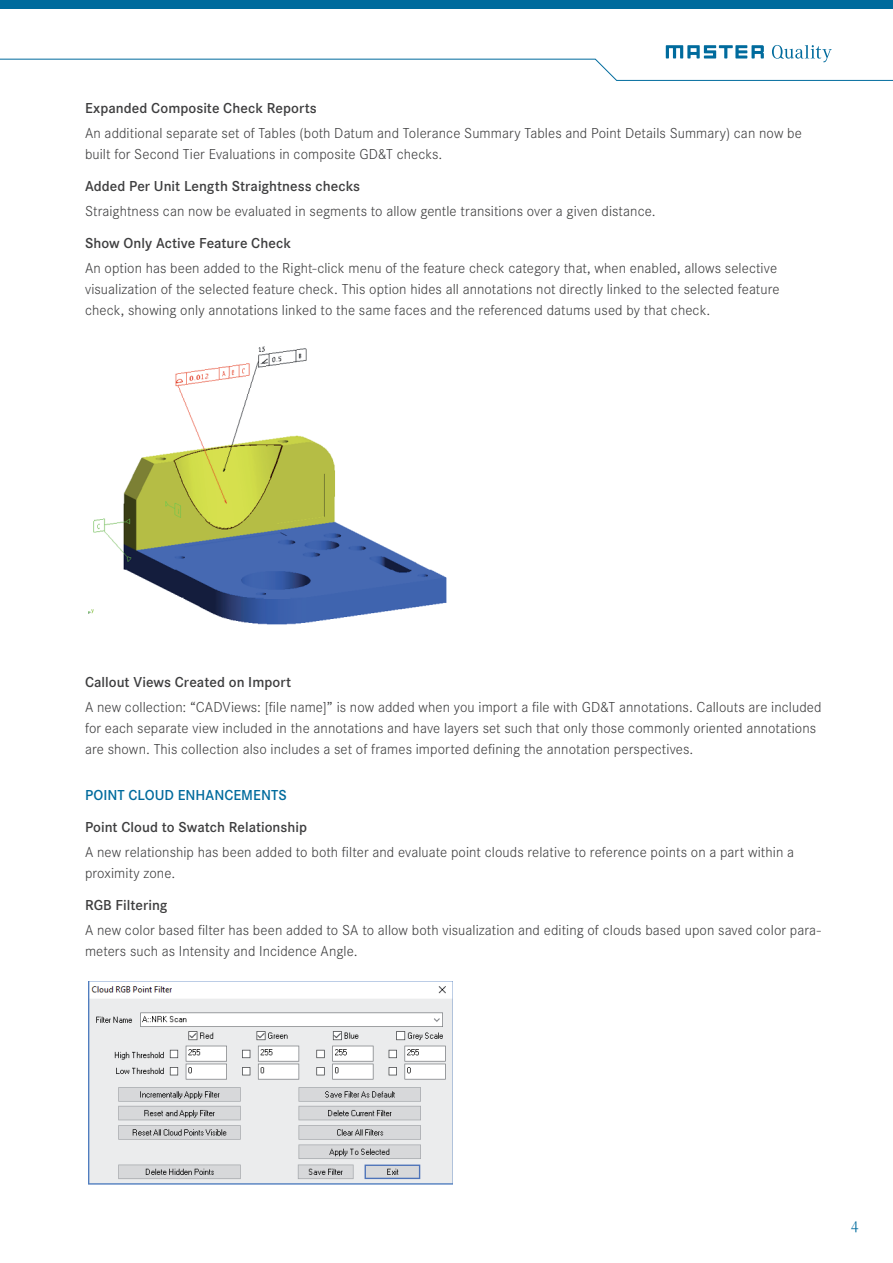
<style>
.page{position:relative;width:893px;height:1263px;background:#fff}
.page>*{position:absolute;margin:0;border:0;box-sizing:border-box;transform-origin:0 0}
.t1{font:300 15px/21px "Corporate S";letter-spacing:.005em;color:#3e3e3f}
.t2{font:600 15px "Corporate S";letter-spacing:.005em;color:#3e3e3f}
.t3{font:600 15px "Corporate S";color:#006b9d}
.t4{font:300 15px "Corporate A";color:#006b9d}
</style>
<div class="page">
<svg style="left:0;top:45px;width:893px;height:36px"></svg>
<div style="left:0;top:0;width:893px;height:9px;background:#006b9d"></div>
<img style="left:89px;top:346px;width:358px;height:279px">
<img style="left:89px;top:981px;width:364px;height:204px">
<p class="t2" style="left:85px;top:99px;width:233px">Expanded Composite Check Reports</p>
<p class="t1" style="left:85px;top:123px;width:718px">An additional separate set of Tables (both Datum and Tolerance Summary Tables and Point Details Summary) can now be built for Second Tier Evaluations in composite GD&amp;T checks.</p>
<p class="t2" style="left:85px;top:177px;width:277px">Added Per Unit Length Straightness checks</p>
<p class="t1" style="left:85px;top:201px;width:572px">Straightness can now be evaluated in segments to allow gentle transitions over a given distance.</p>
<p class="t2" style="left:85px;top:234px;width:207px">Show Only Active Feature Check</p>
<p class="t1" style="left:85px;top:258px;width:696px">An option has been added to the Right-click menu of the feature check category that, when enabled, allows selective visualization of the selected feature check. This option hides all annotations not directly linked to the selected feature check, showing only annotations linked to the same faces and the referenced datums used by that check.</p>
<p class="t2" style="left:85px;top:673px;width:208px">Callout Views Created on Import</p>
<p class="t1" style="left:85px;top:697px;width:738px">A new collection: “CADViews: [file name]” is now added when you import a file with GD&amp;T annotations. Callouts are included for each separate view included in the annotations and have layers set such that only those commonly oriented annotations are shown. This collection also includes a set of frames imported defining the annotation perspectives.</p>
<p class="t3" style="left:85px;top:787px;width:203px">POINT CLOUD ENHANCEMENTS</p>
<p class="t2" style="left:85px;top:818px;width:224px">Point Cloud to Swatch Relationship</p>
<p class="t1" style="left:85px;top:842px;width:710px">A new relationship has been added to both filter and evaluate point clouds relative to reference points on a part within a proximity zone.</p>
<p class="t2" style="left:85px;top:896px;width:84px">RGB Filtering</p>
<p class="t1" style="left:85px;top:920px;width:737px">A new color based filter has been added to SA to allow both visualization and editing of clouds based upon saved color para&shy;meters such as Intensity and Incidence Angle.</p>
<p class="t4" style="left:851px;top:1218px;width:10px">4</p>
</div>
